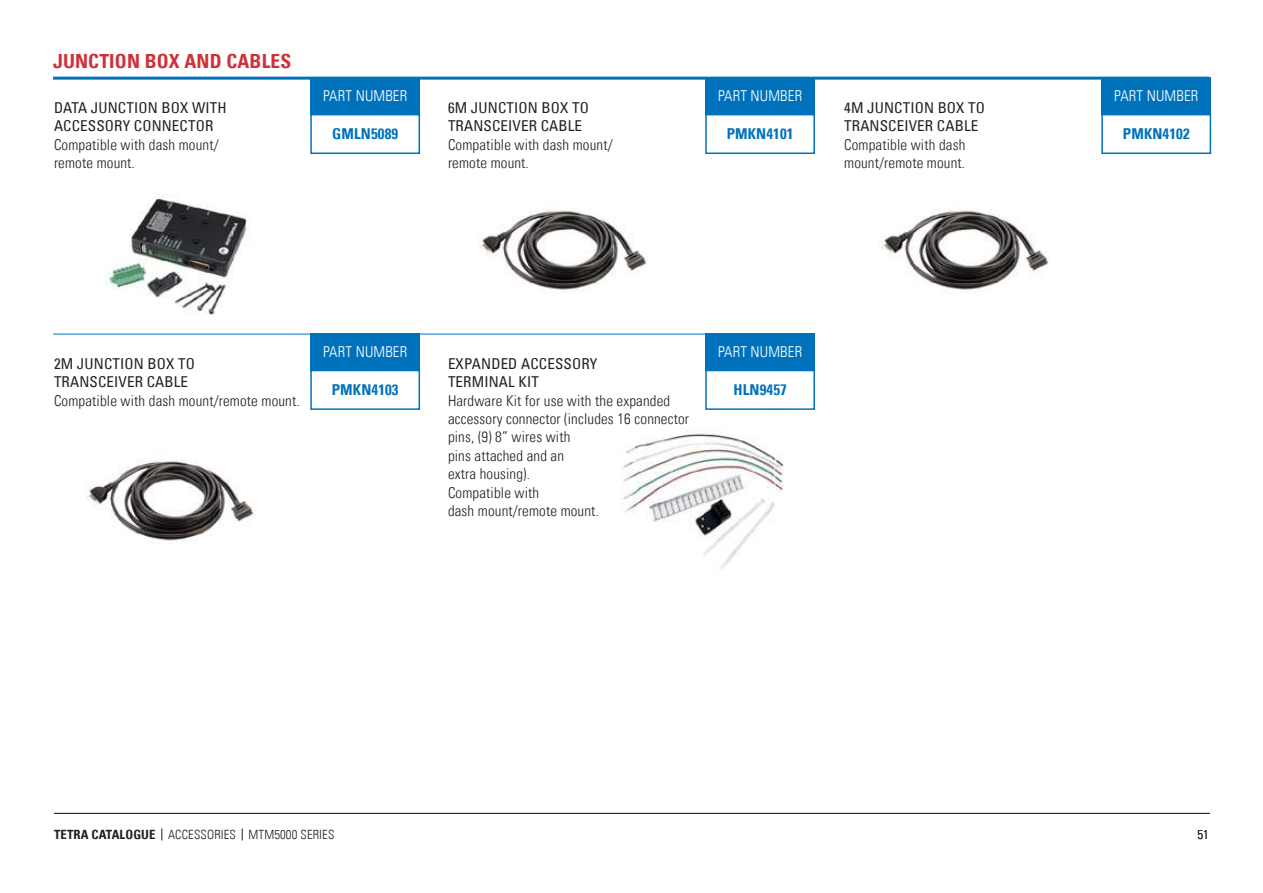
<style>
.page{position:relative;width:1263px;height:893px;background:#fff}
.page>*{position:absolute;margin:0;border:0;box-sizing:border-box;transform-origin:0 0}
.t1{font:700 condensed 19.5px "Univers LT";letter-spacing:.01em;color:#cf3138}
.t2{font:300 condensed 15px/18.5px "Univers LT";letter-spacing:.01em;color:#231f20}
.t3{font:condensed 15px/18.3px "Univers LT";letter-spacing:.01em;color:#231f20}
.t4{font:300 condensed 15px "Univers LT";letter-spacing:.01em;color:#fff}
.t5{font:700 condensed 15px "Univers LT";letter-spacing:.01em;color:#0072bc}
.t6{font:300 condensed 12.75px "Univers LT";letter-spacing:.01em;color:#231f20}
.s1{font-weight:700}
</style>
<div class="page">
<img style="left:620px;top:433px;width:164px;height:136px">
<img style="left:478px;top:209px;width:169px;height:125px">
<img style="left:85px;top:460px;width:169px;height:81px">
<img style="left:880px;top:209px;width:169px;height:83px">
<svg style="left:162px;top:828px;width:1px;height:12px"></svg>
<svg style="left:242px;top:828px;width:1px;height:12px"></svg>
<hr style="left:53px;top:334px;width:761px;height:1px;background:#0072bc">
<hr style="left:54px;top:813px;width:1156px;height:1px;background:#040503">
<div style="left:310px;top:78px;width:110px;height:37px;background:#0072bc"></div>
<div style="left:310px;top:114px;width:110px;height:40px;border:2px solid #0072bc"></div>
<div style="left:310px;top:334px;width:110px;height:37px;background:#0072bc"></div>
<div style="left:310px;top:370px;width:110px;height:40px;border:2px solid #0072bc"></div>
<div style="left:705px;top:78px;width:110px;height:37px;background:#0072bc"></div>
<div style="left:705px;top:114px;width:110px;height:40px;border:2px solid #0072bc"></div>
<div style="left:705px;top:334px;width:110px;height:37px;background:#0072bc"></div>
<div style="left:705px;top:370px;width:110px;height:40px;border:2px solid #0072bc"></div>
<hr style="left:53px;top:77px;width:1156px;height:3px;background:#0072bc">
<img style="left:106px;top:194px;width:142px;height:121px">
<div style="left:1101px;top:78px;width:110px;height:37px;background:#0072bc"></div>
<div style="left:1101px;top:114px;width:110px;height:40px;border:2px solid #0072bc"></div>
<h1 class="t1" style="left:53px;top:49px;width:240px">JUNCTION BOX AND CABLES</h1>
<p class="t3" style="left:54px;top:98px;width:174px">DATA JUNCTION BOX WITH<br>ACCESSORY CONNECTOR</p>
<p class="t2" style="left:54px;top:135px;width:166px">Compatible with dash mount/ remote mount.</p>
<p class="t4" style="left:323px;top:87px;width:86px">PART NUMBER</p>
<p class="t5" style="left:332px;top:124px;width:68px">GMLN5089</p>
<p class="t3" style="left:448px;top:98px;width:142px">6M JUNCTION BOX TO<br>TRANSCEIVER CABLE</p>
<p class="t2" style="left:448px;top:135px;width:166px">Compatible with dash mount/ remote mount.</p>
<p class="t4" style="left:718px;top:87px;width:86px">PART NUMBER</p>
<p class="t5" style="left:727px;top:124px;width:68px">PMKN4101</p>
<p class="t3" style="left:844px;top:98px;width:142px">4M JUNCTION BOX TO<br>TRANSCEIVER CABLE</p>
<p class="t2" style="left:844px;top:135px;width:123px">Compatible with dash mount/remote mount.</p>
<p class="t3" style="left:54px;top:354px;width:142px">2M JUNCTION BOX TO<br>TRANSCEIVER CABLE</p>
<p class="t2" style="left:54px;top:391px;width:247px">Compatible with dash mount/remote mount.</p>
<p class="t4" style="left:323px;top:343px;width:86px">PART NUMBER</p>
<p class="t5" style="left:332px;top:380px;width:68px">PMKN4103</p>
<p class="t3" style="left:448px;top:354px;width:151px">EXPANDED ACCESSORY<br>TERMINAL KIT</p>
<p class="t2" style="left:448px;top:391px;width:243px">Hardware Kit for use with the expanded accessory connector (includes 16 connector pins, (9) 8” wires with<br>pins attached and an<br>extra housing).<br>Compatible with<br>dash mount/remote mount.</p>
<p class="t4" style="left:718px;top:343px;width:86px">PART NUMBER</p>
<p class="t5" style="left:733px;top:380px;width:55px">HLN9457</p>
<p class="t4" style="left:1114px;top:87px;width:86px">PART NUMBER</p>
<p class="t5" style="left:1123px;top:124px;width:68px">PMKN4102</p>
<p class="t6" style="left:54px;top:827px;width:282px"><span class="s1">TETRA CATALOGUE</span> ACCESSORIES MTM5000 SERIES</p>
<p class="t6" style="left:1197px;top:827px;width:13px">51</p>
</div>
